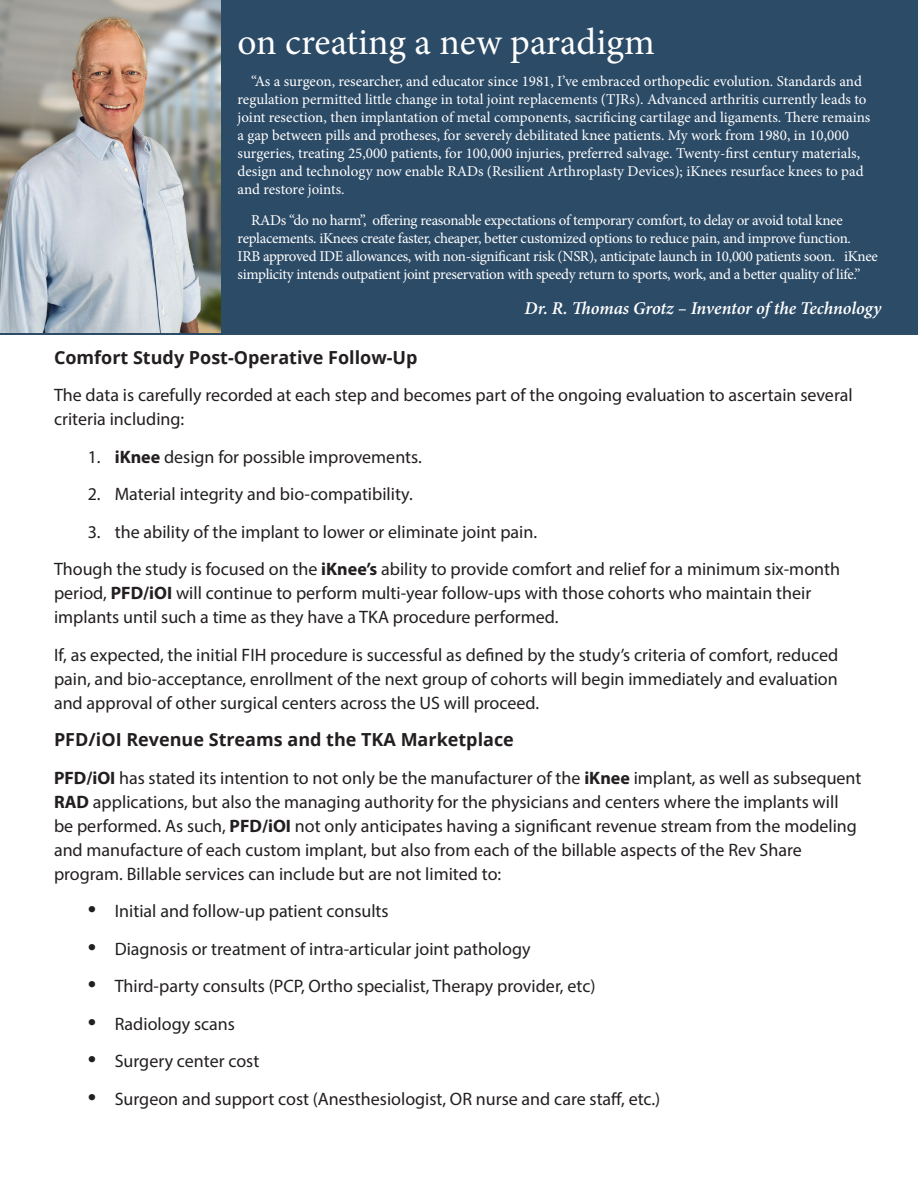
<style>
.page{position:relative;width:918px;height:1188px;background:#fff}
.page>*{position:absolute;margin:0;border:0;box-sizing:border-box;transform-origin:0 0}
.t1{font:37.5px "Minion Pro";color:#fff}
.Subheading{font:18px/24px "Myriad Pro";color:#231f20}
.Subheading-2{font:700 18px "Open Sans";color:#231f20}
.t2{font:italic 600 18px "Minion Pro";letter-spacing:-.005em;color:#fff}
.t3{font:15px/18px "Minion Pro";letter-spacing:-.01em;color:#fff}
.s1{font-weight:700}
.s2{font-size:30px}
</style>
<div class="page">
<div style="left:0;top:0;width:918px;height:335px;background:#2c4b67"></div>
<img style="left:0;top:0;width:220px;height:332px">
<p class="t1" style="left:238px;top:17px;width:419px">on creating a new paradigm</p>
<p class="t3" style="left:238px;top:72px;width:634px;text-indent:14px">“As a surgeon, researcher, and educator since 1981, I’ve embraced orthopedic evolution. Standards and regulation permitted little change in total joint replacements (TJRs). Advanced arthritis currently leads to joint resection, then implantation of metal components, sacrificing cartilage and ligaments. There remains a gap between pills and protheses, for severely debilitated knee patients. My work from 1980, in 10,000 surgeries, treating 25,000 patients, for 100,000 injuries, preferred salvage. Twenty-first century materials, design and technology now enable RADs (Resilient Arthroplasty Devices); iKnees resurface knees to pad and restore joints.</p>
<p class="t3" style="left:238px;top:212px;width:642px;text-indent:14px">RADs “do no harm”, offering reasonable expectations of temporary comfort, to delay or avoid total knee replacements. iKnees create faster, cheaper, better customized options to reduce pain, and improve function.<br>IRB approved IDE allowances, with non-significant risk (NSR), anticipate launch in 10,000 patients soon. iKnee simplicity intends outpatient joint preservation with speedy return to sports, work, and a better quality of life.”</p>
<p class="t2" style="left:525px;top:296px;width:358px">Dr. R. Thomas Grotz – Inventor of the Technology</p>
<p class="Subheading-2" style="left:54px;top:344px;width:365px">Comfort Study Post-Operative Follow-Up</p>
<p class="Subheading" style="left:54px;top:383px;width:800px">The data is carefully recorded at each step and becomes part of the ongoing evaluation to ascertain several criteria including:</p>
<p class="Subheading" style="left:88px;top:444px;width:336px">1. <span class="s1">iKnee</span> design for possible improvements.</p>
<p class="Subheading" style="left:88px;top:482px;width:326px">2. Material integrity and bio-compatibility.</p>
<p class="Subheading" style="left:88px;top:519px;width:451px">3. the ability of the implant to lower or eliminate joint pain.</p>
<p class="Subheading" style="left:54px;top:557px;width:788px">Though the study is focused on the <span class="s1">iKnee’s</span> ability to provide comfort and relief for a minimum six-month period, <span class="s1">PFD/iOI</span> will continue to perform multi-year follow-ups with those cohorts who maintain their implants until such a time as they have a TKA procedure performed.</p>
<p class="Subheading" style="left:54px;top:642px;width:786px;text-align:justify">If, as expected, the initial FIH procedure is successful as defined by the study’s criteria of comfort, reduced pain, and bio-acceptance, enrollment of the next group of cohorts will begin immediately and evaluation and approval of other surgical centers across the US will proceed.</p>
<p class="Subheading-2" style="left:54px;top:727px;width:461px">PFD/iOI Revenue Streams and the TKA Marketplace</p>
<p class="Subheading" style="left:54px;top:765px;width:809px"><span class="s1">PFD/iOI</span> has stated its intention to not only be the manufacturer of the <span class="s1">iKnee</span> implant, as well as subsequent <span class="s1">RAD</span> applications, but also the managing authority for the physicians and centers where the implants will be performed. As such, <span class="s1">PFD/iOI</span> not only anticipates having a significant revenue stream from the modeling and manufacture of each custom implant, but also from each of the billable aspects of the Rev Share program. Billable services can include but are not limited to:</p>
<p class="Subheading" style="left:88px;top:899px;width:302px"><span class="s2">•</span> Initial and follow-up patient consults</p>
<p class="Subheading" style="left:88px;top:936px;width:444px"><span class="s2">•</span> Diagnosis or treatment of intra-articular joint pathology</p>
<p class="Subheading" style="left:88px;top:974px;width:509px"><span class="s2">•</span> Third-party consults (PCP, Ortho specialist, Therapy provider, etc)</p>
<p class="Subheading" style="left:88px;top:1011px;width:149px"><span class="s2">•</span> Radiology scans</p>
<p class="Subheading" style="left:88px;top:1049px;width:173px"><span class="s2">•</span> Surgery center cost</p>
<p class="Subheading" style="left:88px;top:1086px;width:574px"><span class="s2">•</span> Surgeon and support cost (Anesthesiologist, OR nurse and care staff, etc.)</p>
</div>
